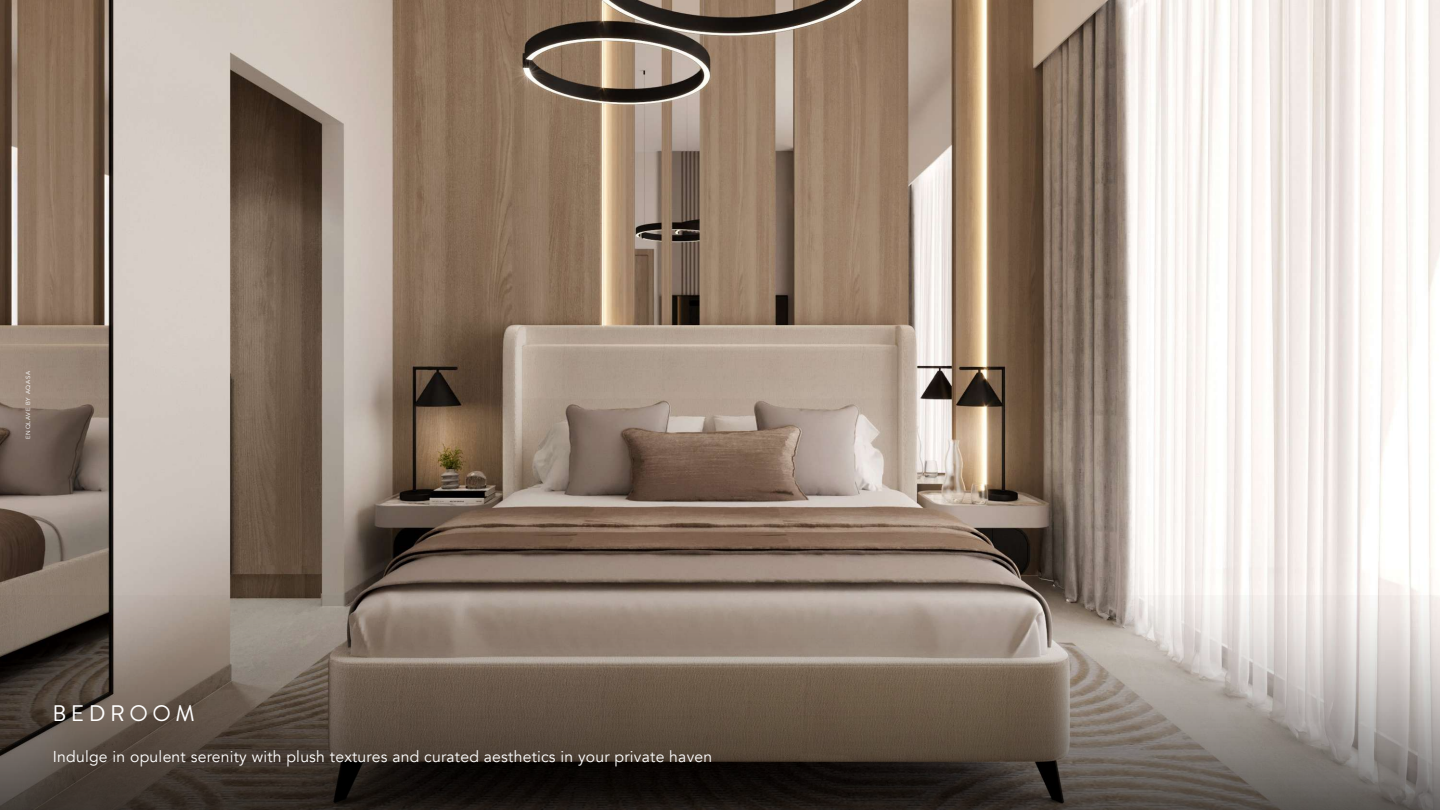
<style>
.page{position:relative;width:1440px;height:810px;background:#fff}
.page>*{position:absolute;margin:0;border:0;box-sizing:border-box;transform-origin:0 0}
.t1{font:22.5px "Brandon Grotesque";letter-spacing:.2em;color:#fff}
.t2{font:15.75px "Avenir";letter-spacing:.015em;color:#fff}
.t3{font:6px "Avenir";letter-spacing:.1em;color:#fff}
</style>
<div class="page">
<img style="left:0;top:0;width:1440px;height:596px">
<svg style="left:0;top:596px;width:1440px;height:214px;background:#746960"></svg>
<p class="t3" style="left:24px;top:439px;width:69px;rotate:-90deg">ENQLAVE BY AQASA</p>
<h1 class="t1" style="left:52px;top:697px;width:144px">BEDROOM</h1>
<p class="t2" style="left:53px;top:747px;width:661px">Indulge in opulent serenity with plush textures and curated aesthetics in your private haven</p>
</div>
